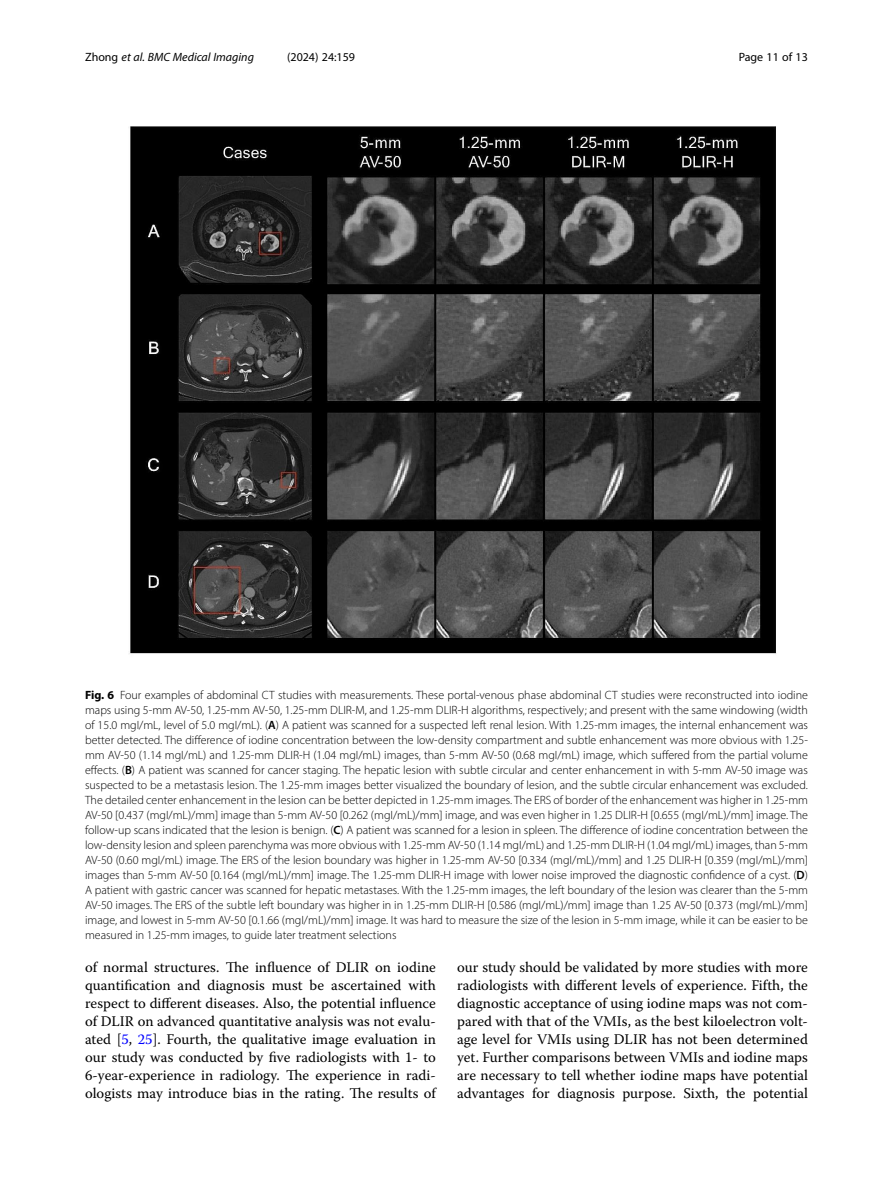
<style>
.page{position:relative;width:893px;height:1191px;background:#fff}
.page>*{position:absolute;margin:0;border:0;box-sizing:border-box;transform-origin:0 0}
.Body_Text_Indent{font:14.7px/18px "Warnock Pro";color:#000;text-align:justify}
.Figure_Caption{font:300 12px/15px "Myriad Pro";color:#000;text-align:justify}
.t1{font:italic 12px "Myriad Pro";color:#000}
.t2{font:12px "Myriad Pro";color:#000}
.s1{font-style:normal}
.s2{font-weight:700}
.s3{font-weight:600}
.s4{color:#00f}
</style>
<div class="page">
<img style="left:129px;top:126px;width:648px;height:528px">
<p class="t1" style="left:85px;top:50px;width:170px"><span class="s1">Zhong</span> et al. BMC Medical Imaging</p>
<p class="t2" style="left:287px;top:50px;width:70px">(2024) 24:159</p>
<p class="t2" style="left:739px;top:50px;width:71px">Page 11 of 13</p>
<p class="Figure_Caption" style="left:85px;top:687px;width:724px"><span class="s2">Fig. 6</span> Four examples of abdominal CT studies with measurements. These portal-venous phase abdominal CT studies were reconstructed into iodine maps using 5-mm AV-50, 1.25-mm AV-50, 1.25-mm DLIR-M, and 1.25-mm DLIR-H algorithms, respectively; and present with the same windowing (width of 15.0 mgI/mL, level of 5.0 mgI/mL). (<span class="s3">A</span>) A patient was scanned for a suspected left renal lesion. With 1.25-mm images, the internal enhancement was better detected. The difference of iodine concentration between the low-density compartment and subtle enhancement was more obvious with 1.25- mm AV-50 (1.14 mgI/mL) and 1.25-mm DLIR-H (1.04 mgI/mL) images, than 5-mm AV-50 (0.68 mgI/mL) image, which suffered from the partial volume effects. (<span class="s3">B</span>) A patient was scanned for cancer staging. The hepatic lesion with subtle circular and center enhancement in with 5-mm AV-50 image was suspected to be a metastasis lesion. The 1.25-mm images better visualized the boundary of lesion, and the subtle circular enhancement was excluded.<br>The detailed center enhancement in the lesion can be better depicted in 1.25-mm images. The ERS of border of the enhancement was higher in 1.25-mm AV-50 [0.437 (mgI/mL)/mm] image than 5-mm AV-50 [0.262 (mgI/mL)/mm] image, and was even higher in 1.25 DLIR-H [0.655 (mgI/mL)/mm] image. The follow-up scans indicated that the lesion is benign. (<span class="s3">C</span>) A patient was scanned for a lesion in spleen. The difference of iodine concentration between the low-density lesion and spleen parenchyma was more obvious with 1.25-mm AV-50 (1.14 mgI/mL) and 1.25-mm DLIR-H (1.04 mgI/mL) images, than 5-mm AV-50 (0.60 mgI/mL) image. The ERS of the lesion boundary was higher in 1.25-mm AV-50 [0.334 (mgI/mL)/mm] and 1.25 DLIR-H [0.359 (mgI/mL)/mm] images than 5-mm AV-50 [0.164 (mgI/mL)/mm] image. The 1.25-mm DLIR-H image with lower noise improved the diagnostic confidence of a cyst. (<span class="s3">D</span>)<br>A patient with gastric cancer was scanned for hepatic metastases. With the 1.25-mm images, the left boundary of the lesion was clearer than the 5-mm AV-50 images. The ERS of the subtle left boundary was higher in in 1.25-mm DLIR-H [0.586 (mgI/mL)/mm] image than 1.25 AV-50 [0.373 (mgI/mL)/mm] image, and lowest in 5-mm AV-50 [0.1.66 (mgI/mL)/mm] image. It was hard to measure the size of the lesion in 5-mm image, while it can be easier to be measured in 1.25-mm images, to guide later treatment selections</p>
<p class="Body_Text_Indent" style="left:85px;top:958px;width:352px">of normal structures. The influence of DLIR on iodine quantification and diagnosis must be ascertained with respect to different diseases. Also, the potential influence of DLIR on advanced quantitative analysis was not evalu&shy;ated [<span class="s4">5</span>, <span class="s4">25</span>]. Fourth, the qualitative image evaluation in our study was conducted by five radiologists with 1- to 6-year-experience in radiology. The experience in radi&shy;ologists may introduce bias in the rating. The results of</p>
<p class="Body_Text_Indent" style="left:457px;top:958px;width:352px">our study should be validated by more studies with more radiologists with different levels of experience. Fifth, the diagnostic acceptance of using iodine maps was not com&shy;pared with that of the VMIs, as the best kiloelectron volt&shy;age level for VMIs using DLIR has not been determined yet. Further comparisons between VMIs and iodine maps are necessary to tell whether iodine maps have potential advantages for diagnosis purpose. Sixth, the potential</p>
</div>
